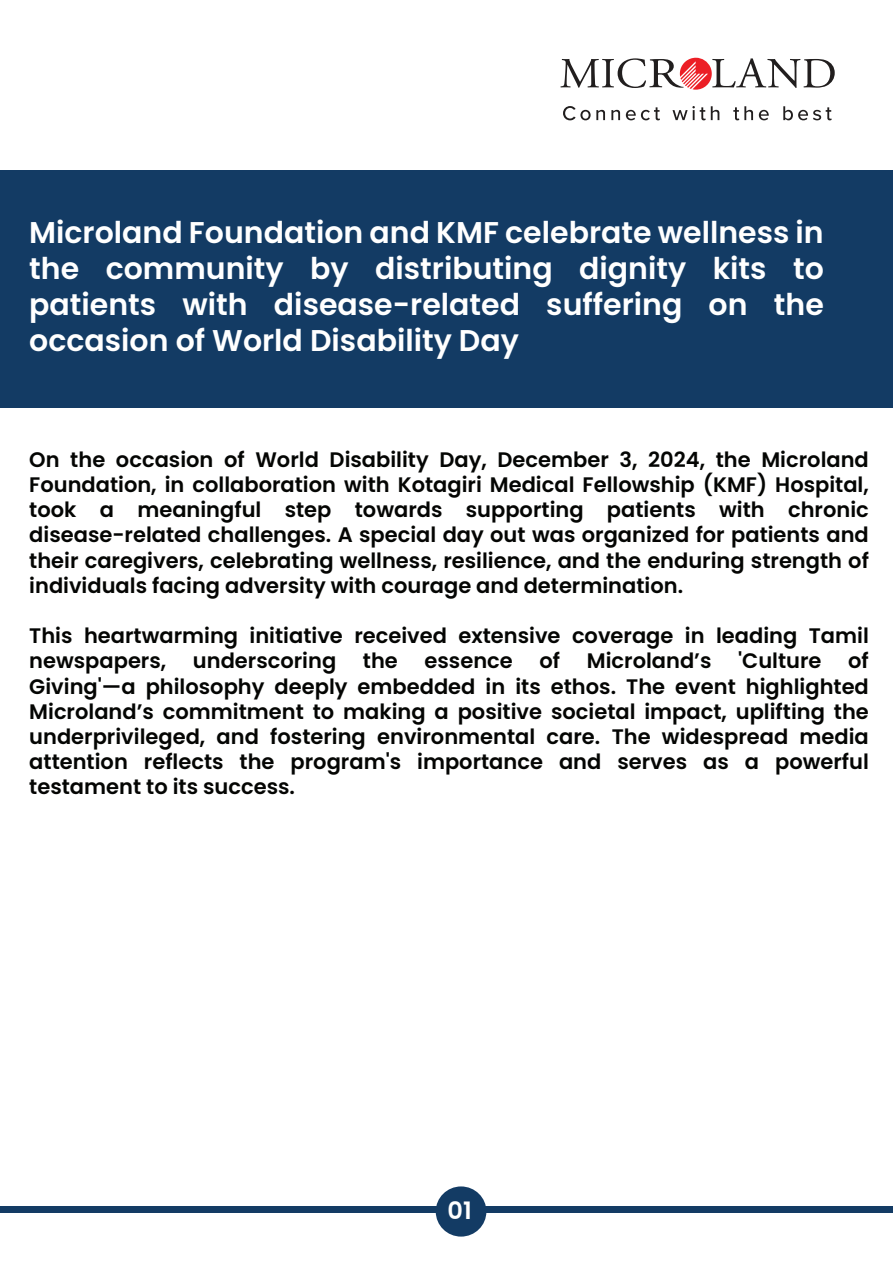
<style>
.page{position:relative;width:893px;height:1263px;background:#fff}
.page>*{position:absolute;margin:0;border:0;box-sizing:border-box;transform-origin:0 0}
.t1{font:600 30px/36px "Poppins";color:#fff;text-align:justify}
.t2{font:600 24px "Poppins";color:#fff}
.t3{font:600 21px/25.2px "Poppins";color:#040503;text-align:justify}
</style>
<div class="page">
<div style="left:0;top:171px;width:893px;height:237px;background:#133b64"></div>
<div style="left:0;top:1206px;width:893px;height:7px;background:#133b64"></div>
<div style="left:436px;top:1186px;width:50px;height:50px;background:#133b64;border-radius:50%"></div>
<svg style="left:560px;top:58px;width:275px;height:32px"></svg>
<svg style="left:563px;top:106px;width:42px;height:14px"></svg>
<svg style="left:611px;top:110px;width:9px;height:10px"></svg>
<svg style="left:626px;top:107px;width:34px;height:13px"></svg>
<svg style="left:672px;top:106px;width:47px;height:14px"></svg>
<svg style="left:733px;top:106px;width:20px;height:14px"></svg>
<svg style="left:759px;top:110px;width:10px;height:10px"></svg>
<svg style="left:783px;top:106px;width:49px;height:14px"></svg>
<h1 class="t1" style="left:29px;top:214px;width:796px">Microland Foundation and KMF celebrate wellness in the community by distributing dignity kits to patients with disease-related suffering on the occasion of World Disability Day</h1>
<p class="t3" style="left:29px;top:447px;width:841px">On the occasion of World Disability Day, December 3, 2024, the Microland Foundation, in collaboration with Kotagiri Medical Fellowship (KMF) Hospital, took a meaningful step towards supporting patients with chronic disease-related challenges. A special day out was organized for patients and their caregivers, celebrating wellness, resilience, and the enduring strength of individuals facing adversity with courage and determination.</p>
<p class="t3" style="left:29px;top:623px;width:841px">This heartwarming initiative received extensive coverage in leading Tamil newspapers,</p>
<p class="t3" style="left:193px;top:649px;width:145px">underscoring</p>
<p class="t3" style="left:363px;top:649px;width:36px">the</p>
<p class="t3" style="left:425px;top:649px;width:90px">essence</p>
<p class="t3" style="left:539px;top:649px;width:22px">of</p>
<p class="t3" style="left:587px;top:649px;width:126px">Microland’s</p>
<p class="t3" style="left:738px;top:649px;width:85px">'Culture</p>
<p class="t3" style="left:29px;top:649px;width:841px;text-indent:819px">of Giving'—a philosophy deeply embedded in its ethos. The event highlighted Microland’s commitment to making a positive societal impact, uplifting the underprivileged, and fostering environmental care. The widespread media attention reflects the program's importance and serves as a powerful testament to its success.</p>
<p class="t2" style="left:448px;top:1197px;width:26px">01</p>
</div>
